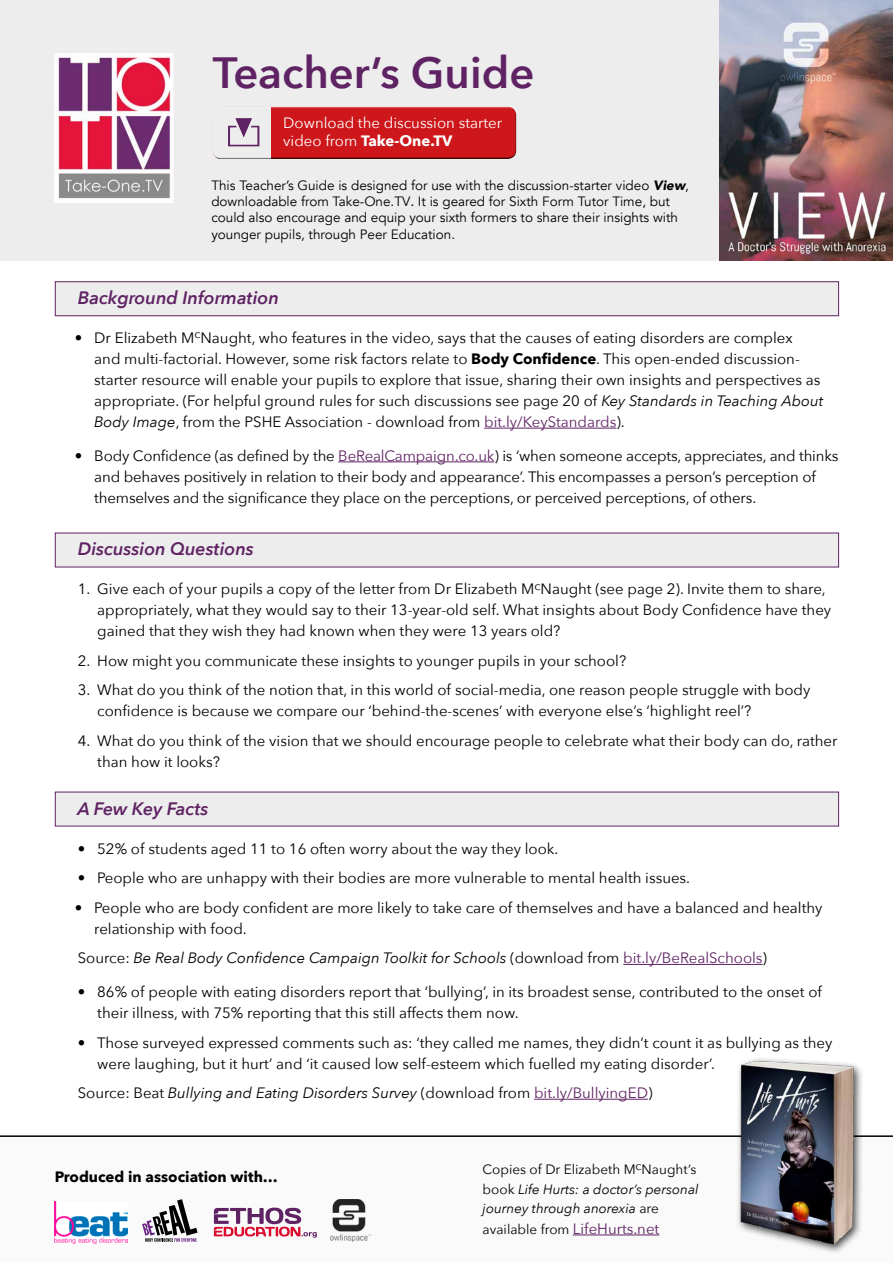
<style>
.page{position:relative;width:893px;height:1263px;background:#fff}
.page>*{position:absolute;margin:0;border:0;box-sizing:border-box;transform-origin:0 0}
.t1{font:600 43.65px "Avenir Next";color:#5f2263}
.t2{font:italic 600 18px "Avenir Next";color:#5f2263}
.t3{font:15px/21px "Avenir Next";color:#000}
.t4{font:italic 15px "Avenir Next";color:#000}
.t5{font:15px/18px "Avenir Next";color:#fff}
.t6{font:700 15px "Avenir Next";color:#000}
.t7{font:13.5px/16.2px "Avenir";color:#000}
.t8{font:italic 13.5px/19.2px "Avenir Next";color:#000}
.t9{font:13.5px "Avenir Next";color:#000}
.s1{font-weight:700}
.s2{font-weight:900;font-style:italic}
.s3{font-weight:500;font-style:italic}
.s4{font-style:italic}
.s5{color:#5f2263}
.s6{font-style:normal}
.s7{font-style:normal;color:#5f2263}
.s8{font-size:15px;color:#5f2263}
</style>
<div class="page">
<div style="left:55px;top:281px;width:784px;height:35px;background:#ededed;border:1px solid #5f2263"></div>
<div style="left:55px;top:533px;width:784px;height:34px;background:#ededed"></div>
<div style="left:55px;top:792px;width:784px;height:34px;background:#ededed"></div>
<div style="left:0;top:0;width:893px;height:260px;background:#ededed"></div>
<svg style="left:0;top:1135px;width:893px;height:108px"></svg>
<img style="left:54px;top:54px;width:120px;height:148px">
<div style="left:210px;top:104px;width:306px;height:53px;background:#fff;opacity:.75"></div>
<div style="left:213px;top:108px;width:306px;height:53px;background:#000;opacity:.75"></div>
<div style="left:212px;top:106px;width:58px;height:51px;background:#ede6e6"></div>
<div style="left:213px;top:108px;width:57px;height:53px;background:#ededed"></div>
<svg style="left:213px;top:107px;width:57px;height:52px"></svg>
<img style="left:719px;top:0;width:173px;height:260px">
<svg style="left:142px;top:1199px;width:56px;height:43px"></svg>
<img style="left:330px;top:1199px;width:41px;height:43px">
<svg style="left:214px;top:1207px;width:103px;height:31px"></svg>
<hr style="left:573px;top:1234px;width:86px;height:1px;background:#5f2263">
<div style="left:736px;top:1057px;width:129px;height:198px;background:#fafafa"></div>
<img style="left:734px;top:1059px;width:127px;height:191px">
<img style="left:54px;top:1201px;width:73px;height:43px">
<hr style="left:484px;top:428px;width:132px;height:1px;background:#5f2263">
<hr style="left:338px;top:461px;width:156px;height:1px;background:#5f2263">
<hr style="left:623px;top:964px;width:140px;height:1px;background:#5f2263">
<hr style="left:534px;top:1099px;width:114px;height:1px;background:#5f2263">
<h1 class="t1" style="left:213px;top:45px;width:323px">Teacher’s Guide</h1>
<p class="t5" style="left:283px;top:114px;width:220px">Download the discussion starter video from <span class="s1">Take-One.TV</span></p>
<p class="t7" style="left:211px;top:178px;width:479px">This Teacher’s Guide is designed for use with the discussion-starter video <span class="s2">View</span>, downloadable from Take-One.TV<span class="s3">.</span> It is geared for Sixth Form Tutor Time, but could also encourage and equip your sixth formers to share their insights with younger pupils, through Peer Education.</p>
<p class="t2" style="left:78px;top:286px;width:203px">Background Information</p>
<p class="t3" style="left:94px;top:328px;width:731px;text-indent:-19px">• Dr Elizabeth M<sup>c</sup>Naught, who features in the video, says that the causes of eating disorders are complex<br>and multi-factorial. However, some risk factors relate to <span class="s1">Body Confidence</span>. This open-ended discussion&shy;starter resource will enable your pupils to explore that issue, sharing their own insights and perspectives as appropriate. (For helpful ground rules for such discussions see page 20 of <span class="s4">Key Standards in Teaching About Body Image</span>, from the PSHE Association - download from <span class="s5">bit.ly/KeyStandards</span>).</p>
<p class="t3" style="left:94px;top:445px;width:746px;text-indent:-20px">• Body Confidence (as defined by the <span class="s5">BeRealCampaign.co.uk</span>) is ‘when someone accepts, appreciates, and thinks and behaves positively in relation to their body and appearance’. This encompasses a person’s perception of themselves and the significance they place on the perceptions, or perceived perceptions, of others.</p>
<p class="t2" style="left:78px;top:537px;width:178px">Discussion Questions</p>
<p class="t3" style="left:97px;top:579px;width:735px;text-indent:-19px">1. Give each of your pupils a copy of the letter from Dr Elizabeth M<sup>c</sup>Naught (see page 2). Invite them to share, appropriately, what they would say to their 13-year-old self. What insights about Body Confidence have they gained that they wish they had known when they were 13 years old?</p>
<p class="t3" style="left:78px;top:650px;width:550px">2. How might you communicate these insights to younger pupils in your school?</p>
<p class="t3" style="left:97px;top:680px;width:715px;text-indent:-19px">3. What do you think of the notion that, in this world of social-media, one reason people struggle with body confidence is because we compare our ‘behind-the-scenes’ with everyone else’s ‘highlight reel’?</p>
<p class="t3" style="left:97px;top:730px;width:742px;text-indent:-19px">4. What do you think of the vision that we should encourage people to celebrate what their body can do, rather than how it looks?</p>
<p class="t2" style="left:78px;top:797px;width:132px">A Few Key Facts</p>
<p class="t3" style="left:78px;top:838px;width:482px">• 52% of students aged 11 to 16 often worry about the way they look.</p>
<p class="t3" style="left:78px;top:868px;width:614px">• People who are unhappy with their bodies are more vulnerable to mental health issues.</p>
<p class="t3" style="left:94px;top:897px;width:730px;text-indent:-20px">• People who are body confident are more likely to take care of themselves and have a balanced and healthy relationship with food.</p>
<p class="t4" style="left:78px;top:948px;width:691px"><span class="s6">Source:</span> Be Real Body Confidence Campaign Toolkit for Schools <span class="s6">(download from</span> <span class="s7">bit.ly/BeRealSchools</span><span class="s6">)</span></p>
<p class="t3" style="left:97px;top:982px;width:726px;text-indent:-20px">• 86% of people with eating disorders report that ‘bullying’, in its broadest sense, contributed to the onset of their illness, with 75% reporting that this still affects them now.</p>
<p class="t3" style="left:97px;top:1032px;width:737px;text-indent:-20px">• Those surveyed expressed comments such as: ‘they called me names, they didn’t count it as bullying as they were laughing, but it hurt’ and ‘it caused low self-esteem which fuelled my eating disorder’.</p>
<p class="t4" style="left:78px;top:1083px;width:576px"><span class="s6">Source: Beat</span> Bullying and Eating Disorders Survey <span class="s6">(download from</span> <span class="s7">bit.ly/BullyingED</span><span class="s6">)</span></p>
<p class="t6" style="left:55px;top:1167px;width:225px">Produced in association with…</p>
<p class="t8" style="left:483px;top:1160px;width:218px"><span class="s6">Copies of Dr Elizabeth M</span><sup>c</sup><span class="s6">Naught’s book</span> Life Hurts: a doctor’s personal journey through anorexia <span class="s6">are</span></p>
<p class="t9" style="left:483px;top:1220px;width:178px">available from <span class="s8">LifeHurts.net</span></p>
</div>
